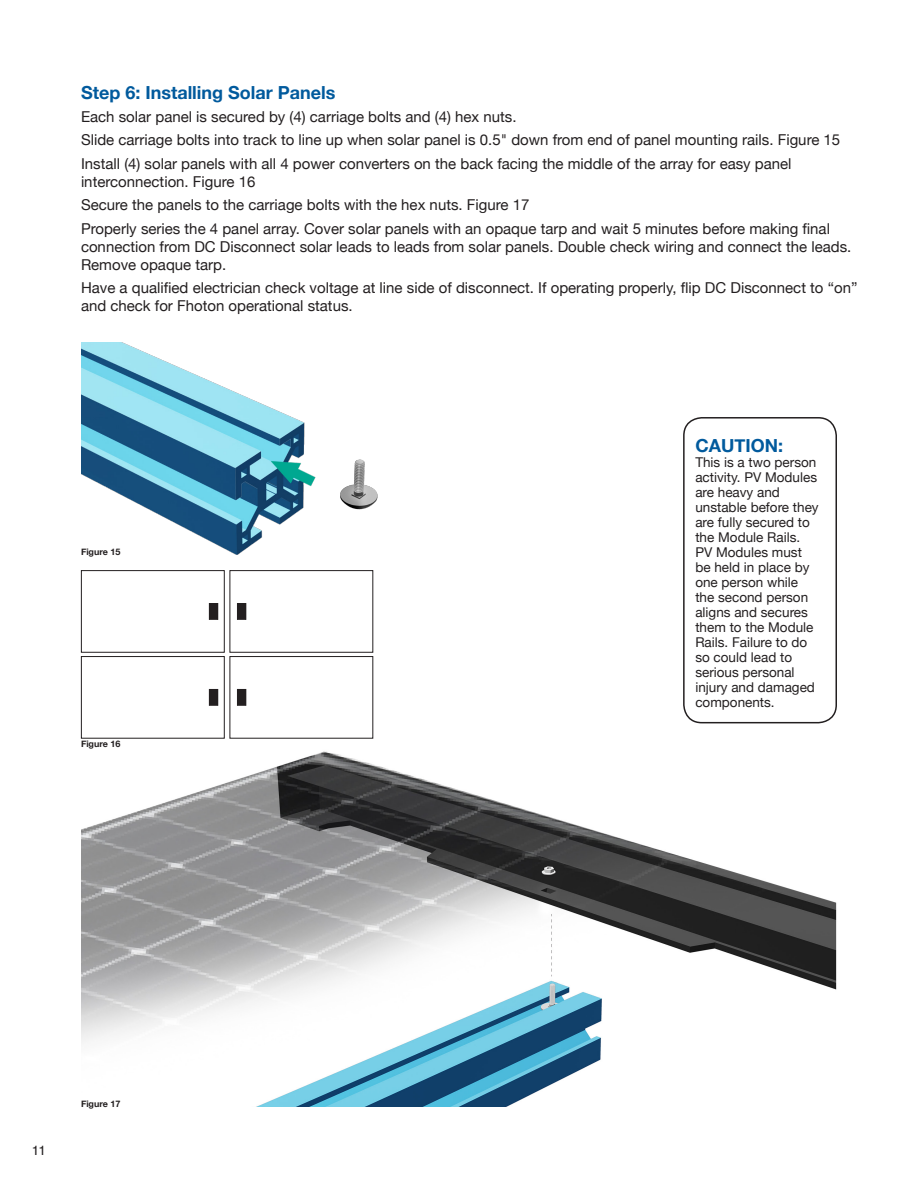
<style>
.page{position:relative;width:918px;height:1188px;background:#fff}
.page>*{position:absolute;margin:0;border:0;box-sizing:border-box;transform-origin:0 0}
.Sub_Headline{font:700 18px "Helvetica Neue";color:#015a9d}
.Paragraph_copy{font:15px/18px "Helvetica Neue";color:#231f20}
.Bullet_copy{font:13.5px/15px "Helvetica Neue";color:#231f20}
.t1{font:13.5px "Helvetica";color:#231f20}
.Paragraph_copy-2{font:700 9px "Helvetica Neue";color:#231f20}
</style>
<div class="page">
<img style="left:81px;top:342px;width:297px;height:213px">
<div style="left:683px;top:417px;width:154px;height:306px;border:2px solid #231f20;border-radius:18px"></div>
<img style="left:81px;top:751px;width:756px;height:356px">
<div style="left:81px;top:570px;width:144px;height:83px;border:1px solid #231f20"></div>
<div style="left:230px;top:570px;width:143px;height:83px;border:1px solid #231f20"></div>
<div style="left:81px;top:656px;width:144px;height:83px;border:1px solid #231f20"></div>
<div style="left:230px;top:656px;width:143px;height:83px;border:1px solid #231f20"></div>
<div style="left:209px;top:604px;width:9px;height:15px;background:#231f20"></div>
<div style="left:209px;top:603px;width:9px;height:17px;border:1px solid #231f20"></div>
<div style="left:209px;top:689px;width:9px;height:16px;background:#231f20"></div>
<div style="left:209px;top:689px;width:9px;height:17px;border:1px solid #231f20"></div>
<div style="left:237px;top:604px;width:9px;height:15px;background:#231f20"></div>
<div style="left:237px;top:603px;width:9px;height:17px;border:1px solid #231f20"></div>
<div style="left:237px;top:689px;width:9px;height:16px;background:#231f20"></div>
<div style="left:237px;top:689px;width:9px;height:17px;border:1px solid #231f20"></div>
<p class="Sub_Headline" style="left:81px;top:78px;width:256px">Step 6: Installing Solar Panels</p>
<p class="Paragraph_copy" style="left:81px;top:108px;width:437px">Each solar panel is secured by (4) carriage bolts and (4) hex nuts.</p>
<p class="Paragraph_copy" style="left:81px;top:132px;width:761px">Slide carriage bolts into track to line up when solar panel is 0.5" down from end of panel mounting rails. Figure 15</p>
<p class="Paragraph_copy" style="left:81px;top:155px;width:712px">Install (4) solar panels with all 4 power converters on the back facing the middle of the array for easy panel interconnection. Figure 16</p>
<p class="Paragraph_copy" style="left:81px;top:197px;width:450px">Secure the panels to the carriage bolts with the hex nuts. Figure 17</p>
<p class="Paragraph_copy" style="left:81px;top:220px;width:772px">Properly series the 4 panel array. Cover solar panels with an opaque tarp and wait 5 minutes before making final connection from DC Disconnect solar leads to leads from solar panels. Double check wiring and connect the leads.<br>Remove opaque tarp.</p>
<p class="Paragraph_copy" style="left:81px;top:279px;width:778px">Have a qualified electrician check voltage at line side of disconnect. If operating properly, flip DC Disconnect to “on” and check for Fhoton operational status.</p>
<p class="Paragraph_copy-2" style="left:81px;top:545px;width:41px">Figure 15</p>
<p class="Paragraph_copy-2" style="left:81px;top:737px;width:41px">Figure 16</p>
<p class="Sub_Headline" style="left:695px;top:431px;width:89px">CAUTION:</p>
<p class="Bullet_copy" style="left:695px;top:455px;width:125px">This is a two person activity. PV Modules are heavy and unstable before they are fully secured to the Module Rails.<br>PV Modules must be held in place by one person while the second person aligns and secures them to the Module<br>Rails. Failure to do so could lead to serious personal injury and damaged components.</p>
<p class="t1" style="left:32px;top:1140px;width:16px">11</p>
<p class="Paragraph_copy-2" style="left:81px;top:1097px;width:41px">Figure 17</p>
</div>
